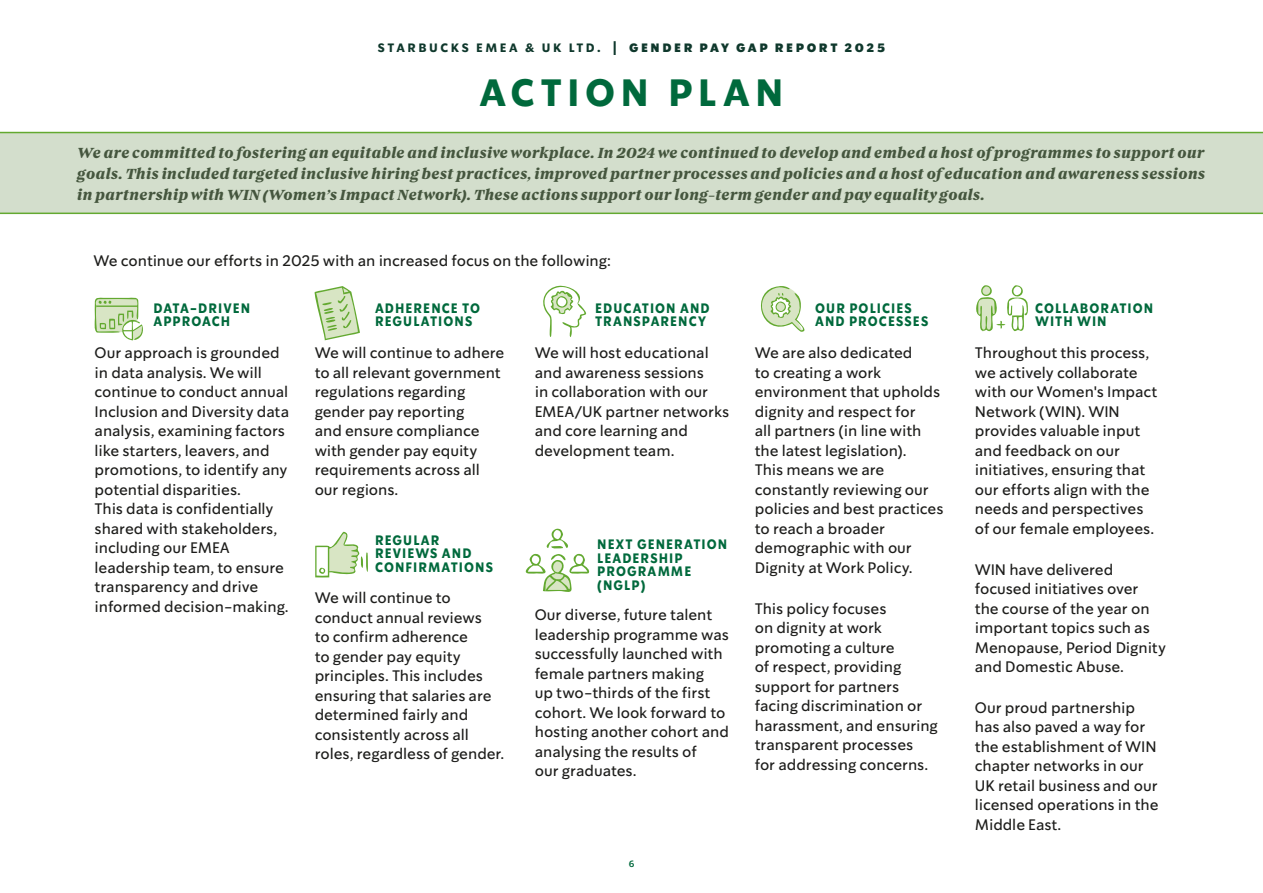
<style>
.page{position:relative;width:1263px;height:893px;background:#fff}
.page>*{position:absolute;margin:0;border:0;box-sizing:border-box;transform-origin:0 0}
.t1{font:700 37.5px "So Do Sans";letter-spacing:.14em;color:#00693c}
.t2{font:15px/19.5px "So Do Sans";letter-spacing:-.005em;color:#1d1d1b}
.t3{font:italic 700 13.5px/21px "Lander Short";letter-spacing:.035em;color:#45563e;text-align:justify}
.t4{font:700 13.5px/13.5px "So Do Sans";letter-spacing:.085em;color:#00693c;scale:.92 1}
.t5{font:900 12px "So Do Sans";letter-spacing:.22em;color:#0f382c}
.t6{font:600 9px "So Do Sans";color:#00693c}
.s1{font-weight:700}
</style>
<div class="page">
<div style="left:0;top:132px;width:1263px;height:82px;background:#d3decc"></div>
<svg style="left:94px;top:297px;width:49px;height:43px"></svg>
<svg style="left:314px;top:286px;width:46px;height:54px"></svg>
<svg style="left:315px;top:532px;width:53px;height:46px"></svg>
<svg style="left:525px;top:528px;width:65px;height:64px"></svg>
<svg style="left:761px;top:286px;width:44px;height:46px"></svg>
<svg style="left:976px;top:285px;width:52px;height:47px"></svg>
<svg style="left:543px;top:285px;width:44px;height:52px"></svg>
<p class="t5" style="left:378px;top:40px;width:509px"><span class="s1">STARBUCKS EMEA &amp; UK LTD. |</span> GENDER PAY GAP REPORT 2025</p>
<h1 class="t1" style="left:479px;top:70px;width:306px">ACTION PLAN</h1>
<p class="t3" style="left:77px;top:143px;width:1129px">We are committed to fostering an equitable and inclusive workplace. In 2024 we continued to develop and embed a host of programmes to support our goals. This included targeted inclusive hiring best practices, improved partner processes and policies and a host of education and awareness sessions in partnership with WIN (Women’s Impact Network). These actions support our long-term gender and pay equality goals.</p>
<p class="t2" style="left:94px;top:251px;width:519px">We continue our efforts in 2025 with an increased focus on the following:</p>
<p class="t4" style="left:153px;top:302px;width:107px">DATA-DRIVEN<br>APPROACH</p>
<p class="t4" style="left:375px;top:302px;width:116px">ADHERENCE TO<br>REGULATIONS</p>
<p class="t4" style="left:595px;top:302px;width:126px">EDUCATION AND<br>TRANSPARENCY</p>
<p class="t4" style="left:815px;top:302px;width:124px">OUR POLICIES<br>AND PROCESSES</p>
<p class="t4" style="left:1035px;top:302px;width:130px">COLLABORATION<br>WITH WIN</p>
<p class="t2" style="left:95px;top:343px;width:196px">Our approach is grounded in data analysis. We will continue to conduct annual<br>Inclusion and Diversity data analysis, examining factors like starters, leavers, and promotions, to identify any potential disparities.<br>This data is confidentially shared with stakeholders, including our EMEA leadership team, to ensure transparency and drive informed decision-making.</p>
<p class="t2" style="left:315px;top:343px;width:191px">We will continue to adhere to all relevant government regulations regarding gender pay reporting<br>and ensure compliance with gender pay equity requirements across all our regions.</p>
<p class="t4" style="left:375px;top:534px;width:130px">REGULAR<br>REVIEWS AND<br>CONFIRMATIONS</p>
<p class="t2" style="left:315px;top:588px;width:191px">We will continue to conduct annual reviews<br>to confirm adherence<br>to gender pay equity principles. This includes ensuring that salaries are determined fairly and consistently across all roles, regardless of gender.</p>
<p class="t2" style="left:535px;top:343px;width:196px">We will host educational and awareness sessions<br>in collaboration with our<br>EMEA/UK partner networks and core learning and development team.</p>
<p class="t4" style="left:597px;top:538px;width:143px">NEXT GENERATION<br>LEADERSHIP<br>PROGRAMME (NGLP)</p>
<p class="t2" style="left:535px;top:605px;width:196px">Our diverse, future talent leadership programme was successfully launched with female partners making<br>up two-thirds of the first cohort. We look forward to hosting another cohort and analysing the results of<br>our graduates.</p>
<p class="t2" style="left:755px;top:343px;width:190px">We are also dedicated<br>to creating a work environment that upholds dignity and respect for<br>all partners (in line with the latest legislation).<br>This means we are constantly reviewing our policies and best practices to reach a broader demographic with our<br>Dignity at Work Policy.</p>
<p class="t2" style="left:755px;top:599px;width:185px">This policy focuses<br>on dignity at work promoting a culture<br>of respect, providing support for partners facing discrimination or harassment, and ensuring transparent processes<br>for addressing concerns.</p>
<p class="t6" style="left:629px;top:859px;width:7px">6</p>
<p class="t2" style="left:975px;top:343px;width:184px">Throughout this process, we actively collaborate with our Women's Impact<br>Network (WIN). WIN provides valuable input and feedback on our initiatives, ensuring that our efforts align with the needs and perspectives of our female employees.</p>
<p class="t2" style="left:975px;top:560px;width:193px">WIN have delivered focused initiatives over the course of the year on important topics such as<br>Menopause, Period Dignity and Domestic Abuse.</p>
<p class="t2" style="left:975px;top:698px;width:185px">Our proud partnership has also paved a way for the establishment of WIN chapter networks in our<br>UK retail business and our licensed operations in the<br>Middle East.</p>
</div>
